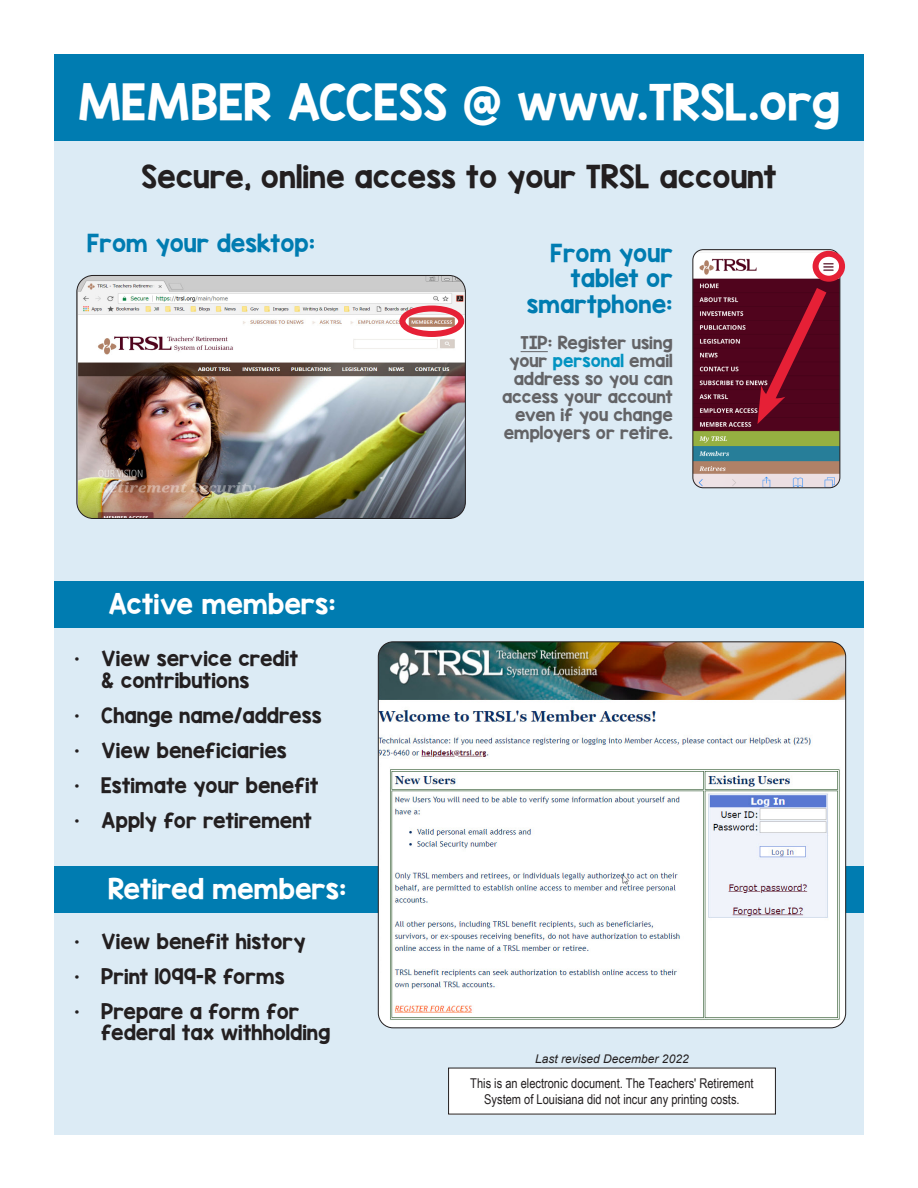
<style>
.page{position:relative;width:918px;height:1188px;background:#fff}
.page>*{position:absolute;margin:0;border:0;box-sizing:border-box;transform-origin:0 0}
.t1{font:42px "KG Blank Space Solid";color:#fff}
.t2{font:27px "KG Blank Space Solid";color:#231f20}
.t3{font:24px "KG Blank Space Solid";color:#fff}
.t4{font:21px/25.2px "KG Blank Space Solid";color:#007cb1;text-align:right}
.t5{font:18px/21.6px "KG Blank Space Solid";color:#231f20}
.t6{font:15px/18px "KG Blank Space Solid";color:#636366;text-align:right}
.t7{font:13.5px/16.2px "Arial Narrow";color:#231f20;text-align:center}
.t8{font:italic 12px "Arial";color:#231f20}
.s1{color:#0293c1}
</style>
<div class="page">
<div style="left:54px;top:54px;width:809px;height:1080px;background:#dcebf5"></div>
<svg style="left:521px;top:351px;width:27px;height:1px"></svg>
<img style="left:77px;top:275px;width:388px;height:243px">
<div style="left:77px;top:275px;width:389px;height:244px;border:1px solid #231f20;border-radius:16px"></div>
<div style="left:399px;top:306px;width:65px;height:31px;border:6px solid #e62036;border-radius:50%"></div>
<div style="left:54px;top:581px;width:809px;height:47px;background:#007cb1"></div>
<div style="left:54px;top:866px;width:809px;height:47px;background:#007cb1"></div>
<img style="left:378px;top:642px;width:468px;height:385px">
<div style="left:54px;top:54px;width:810px;height:87px;background:#007cb1"></div>
<img style="left:694px;top:250px;width:146px;height:238px">
<div style="left:692px;top:249px;width:148px;height:239px;border:1px solid #231f20;border-radius:10px"></div>
<div style="left:813px;top:251px;width:32px;height:31px;border:6px solid #e62036;border-radius:50%"></div>
<svg style="left:753px;top:276px;width:83px;height:148px;background:#670c24"></svg>
<div style="left:449px;top:1068px;width:326px;height:46px;background:#fff"></div>
<p class="t1" style="left:78px;top:74px;width:764px">MEMBER ACCESS @ www.TRSL.org</p>
<p class="t2" style="left:141px;top:158px;width:637px">Secure, online access to your TRSL account</p>
<p class="t4" style="left:87px;top:231px;width:230px">From your desktop:</p>
<p class="t4" style="left:551px;top:241px;width:124px">From your</p>
<p class="t4" style="left:527px;top:266px;width:147px">tablet or smartphone:</p>
<p class="t3" style="left:108px;top:588px;width:229px">Active members:</p>
<p class="t5" style="left:101px;top:648px;width:198px;text-indent:-27px">• View service credit &amp; contributions</p>
<p class="t5" style="left:74px;top:704px;width:249px">• Change name/address</p>
<p class="t5" style="left:74px;top:740px;width:214px">• View beneficiaries</p>
<p class="t5" style="left:74px;top:775px;width:246px">• Estimate your benefit</p>
<p class="t5" style="left:74px;top:810px;width:239px">• Apply for retirement</p>
<p class="t3" style="left:108px;top:873px;width:240px">Retired members:</p>
<p class="t5" style="left:74px;top:930px;width:233px">• View benefit history</p>
<p class="t5" style="left:74px;top:965px;width:212px">• Print 1099-R forms</p>
<p class="t5" style="left:101px;top:1000px;width:231px;text-indent:-27px">• Prepare a form for federal tax withholding</p>
<p class="t6" style="left:502px;top:334px;width:172px">TIP: Register using your <span class="s1">personal</span> email address so you can access your account even if you change employers or retire.</p>
<p class="t8" style="left:535px;top:1051px;width:155px">Last revised December 2022</p>
<p class="t7" style="left:470px;top:1075px;width:285px">This is an electronic document. The Teachers' Retirement<br>System of Louisiana did not incur any printing costs.</p>
</div>
